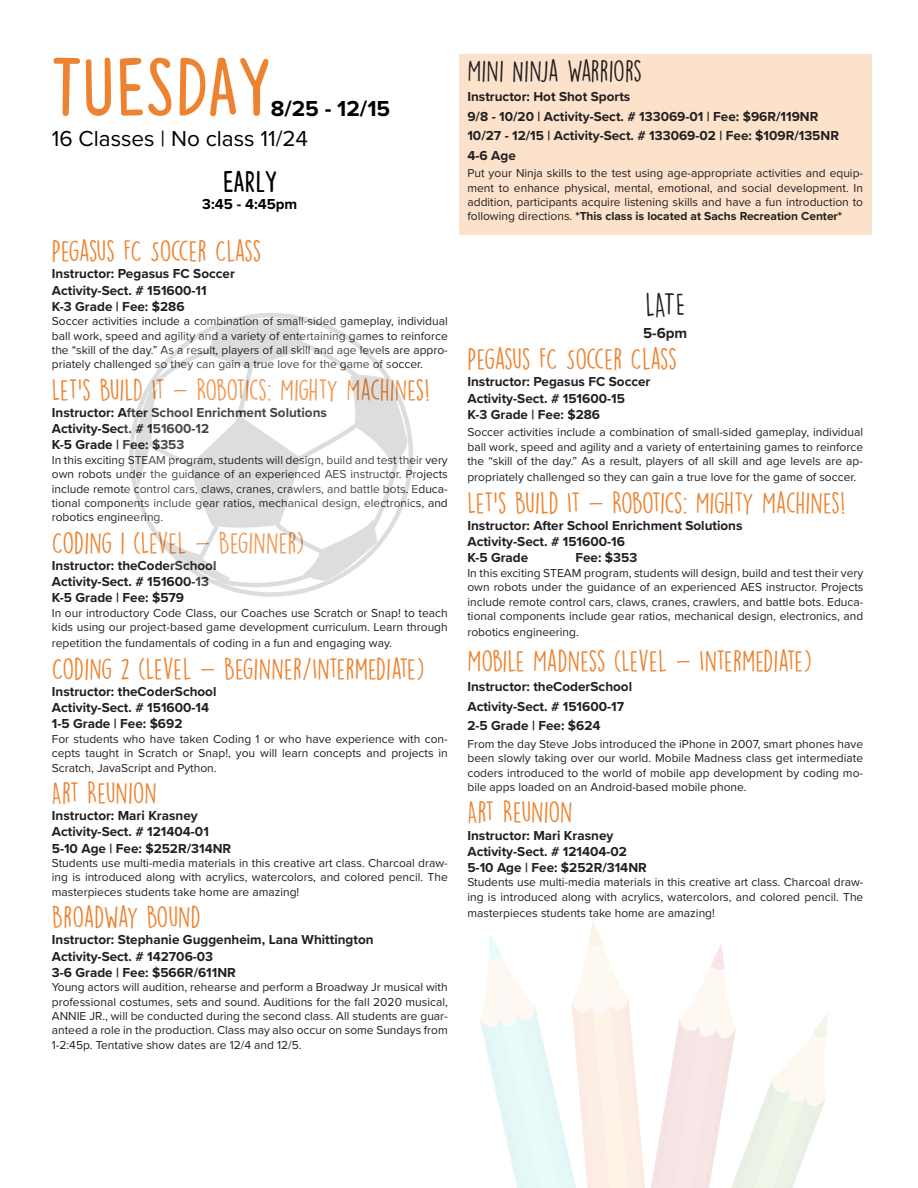
<style>
.page{position:relative;width:918px;height:1188px;background:#fff}
.page>*{position:absolute;margin:0;border:0;box-sizing:border-box;transform-origin:0 0}
.t1{font:82.5px "Congratulations DEMO";color:#ed8330}
.t2{font:30px "Congratulations DEMO";color:#000}
.No_Class_Dates{font:30px "DK Lemon Yellow Sun";color:#231f20}
.No_Class_Dates-2{font:27px "DK Lemon Yellow Sun";letter-spacing:-.02em;color:#ed8330}
.No_Class_Dates-3{font:27px "DK Lemon Yellow Sun";color:#ed8330}
.No_Class_Dates-4{font:27px "DK Lemon Yellow Sun";color:#231f20}
.t3{font:22.5px "Proxima Nova";color:#000}
.t4{font:700 22.5px "Proxima Nova";color:#000}
.t5{font:700 15px "Proxima Nova";color:#000}
.No_Class_Dates-5{font:700 15px "Proxima Nova";color:#231f20}
.No_Class_Dates-6{font:700 13.5px "Proxima Nova";color:#231f20}
.No_Class_Dates-7{font:12px/14.4px "Proxima Nova";color:#231f20;text-align:justify}
.s1{font-weight:700}
</style>
<div class="page">
<div style="left:459px;top:54px;width:413px;height:180px;background:#fce2cb"></div>
<svg style="left:245px;top:418px;width:168px;height:179px"></svg>
<svg style="left:129px;top:313px;width:279px;height:272px"></svg>
<svg style="left:215px;top:338px;width:188px;height:256px"></svg>
<svg style="left:480px;top:920px;width:348px;height:268px"></svg>
<p class="t1" style="left:52px;top:45px;width:220px">TUESDAY</p>
<p class="t4" style="left:271px;top:92px;width:121px">8/25 - 12/15</p>
<p class="t3" style="left:52px;top:122px;width:258px">16 Classes | No class 11/24</p>
<p class="t2" style="left:223px;top:166px;width:56px">EARLY</p>
<p class="t5" style="left:202px;top:192px;width:97px">3:45 - 4:45pm</p>
<p class="No_Class_Dates-2" style="left:52px;top:235px;width:211px">PEGASUS FC SOCCER CLASS</p>
<p class="No_Class_Dates-6" style="left:52px;top:264px;width:185px">Instructor: Pegasus FC Soccer</p>
<p class="No_Class_Dates-6" style="left:52px;top:280px;width:156px">Activity-Sect. # 151600-11</p>
<p class="No_Class_Dates-6" style="left:52px;top:296px;width:134px">K-3 Grade | Fee: $286</p>
<p class="No_Class_Dates-7" style="left:52px;top:313px;width:398px">Soccer activities include a combination of small-sided gameplay, individual ball work, speed and agility and a variety of entertaining games to reinforce the “skill of the day.” As a result, players of all skill and age levels are appro&shy;priately challenged so they can gain a true love for the game of soccer.</p>
<p class="No_Class_Dates-2" style="left:52px;top:373px;width:380px">LET’S BUILD IT - ROBOTICS: MIGHTY MACHINES!</p>
<p class="No_Class_Dates-6" style="left:52px;top:402px;width:277px">Instructor: After School Enrichment Solutions</p>
<p class="No_Class_Dates-6" style="left:52px;top:419px;width:159px">Activity-Sect. # 151600-12</p>
<p class="No_Class_Dates-6" style="left:52px;top:435px;width:134px">K-5 Grade | Fee: $353</p>
<p class="No_Class_Dates-7" style="left:52px;top:452px;width:398px">In this exciting STEAM program, students will design, build and test their very own robots under the guidance of an experienced AES instructor. Projects include remote control cars, claws, cranes, crawlers, and battle bots. Educa&shy;tional components include gear ratios, mechanical design, electronics, and robotics engineering.</p>
<p class="No_Class_Dates-3" style="left:52px;top:526px;width:254px">CODING 1 (LEVEL - BEGINNER)</p>
<p class="No_Class_Dates-6" style="left:52px;top:555px;width:166px">Instructor: theCoderSchool</p>
<p class="No_Class_Dates-6" style="left:52px;top:572px;width:159px">Activity-Sect. # 151600-13</p>
<p class="No_Class_Dates-6" style="left:52px;top:588px;width:134px">K-5 Grade | Fee: $579</p>
<p class="No_Class_Dates-7" style="left:52px;top:605px;width:397px">In our introductory Code Class, our Coaches use Scratch or Snap! to teach kids using our project-based game development curriculum. Learn through</p>
<p class="No_Class_Dates-7" style="left:52px;top:636px;width:342px">repetition the fundamentals of coding in a fun and engaging way.</p>
<p class="No_Class_Dates-3" style="left:52px;top:652px;width:374px">CODING 2 (LEVEL - BEGINNER/INTERMEDIATE)</p>
<p class="No_Class_Dates-6" style="left:52px;top:681px;width:166px">Instructor: theCoderSchool</p>
<p class="No_Class_Dates-6" style="left:52px;top:698px;width:159px">Activity-Sect. # 151600-14</p>
<p class="No_Class_Dates-6" style="left:52px;top:714px;width:132px">1-5 Grade | Fee: $692</p>
<p class="No_Class_Dates-7" style="left:52px;top:731px;width:398px">For students who have taken Coding 1 or who have experience with con&shy;cepts taught in Scratch or Snap!, you will learn concepts and projects in Scratch, JavaScript and Python.</p>
<p class="No_Class_Dates-3" style="left:52px;top:777px;width:107px">ART REUNION</p>
<p class="No_Class_Dates-6" style="left:52px;top:806px;width:147px">Instructor: Mari Krasney</p>
<p class="No_Class_Dates-6" style="left:52px;top:822px;width:159px">Activity-Sect. # 121404-01</p>
<p class="No_Class_Dates-6" style="left:52px;top:838px;width:181px">5-10 Age | Fee: $252R/314NR</p>
<p class="No_Class_Dates-7" style="left:52px;top:855px;width:398px">Students use multi-media materials in this creative art class. Charcoal draw&shy;ing is introduced along with acrylics, watercolors, and colored pencil. The masterpieces students take home are amazing!</p>
<p class="No_Class_Dates-2" style="left:52px;top:901px;width:151px">BROADWAY BOUND</p>
<p class="No_Class_Dates-6" style="left:52px;top:930px;width:323px">Instructor: Stephanie Guggenheim, Lana Whittington</p>
<p class="No_Class_Dates-6" style="left:52px;top:946px;width:163px">Activity-Sect. # 142706-03</p>
<p class="No_Class_Dates-6" style="left:52px;top:962px;width:186px">3-6 Grade | Fee: $566R/611NR</p>
<p class="No_Class_Dates-7" style="left:52px;top:979px;width:398px">Young actors will audition, rehearse and perform a Broadway Jr musical with professional costumes, sets and sound. Auditions for the fall 2020 musical, ANNIE JR., will be conducted during the second class. All students are guar&shy;anteed a role in the production. Class may also occur on some Sundays from 1-2:45p. Tentative show dates are 12/4 and 12/5.</p>
<p class="No_Class_Dates-4" style="left:467px;top:54px;width:176px">MINI NINJA WARRIORS</p>
<p class="No_Class_Dates-6" style="left:467px;top:87px;width:164px">Instructor: Hot Shot Sports</p>
<p class="No_Class_Dates-6" style="left:467px;top:106px;width:352px">9/8 - 10/20 | Activity-Sect. # 133069-01 | Fee: $96R/119NR</p>
<p class="No_Class_Dates-6" style="left:467px;top:126px;width:373px">10/27 - 12/15 | Activity-Sect. # 133069-02 | Fee: $109R/135NR</p>
<p class="No_Class_Dates-6" style="left:467px;top:145px;width:50px">4-6 Age</p>
<p class="No_Class_Dates-7" style="left:467px;top:166px;width:397px">Put your Ninja skills to the test using age-appropriate activities and equip&shy;ment to enhance physical, mental, emotional, and social development. In addition, participants acquire listening skills and have a fun introduction to following directions. <span class="s1">*This class is located at Sachs Recreation Center*</span></p>
<p class="No_Class_Dates" style="left:645px;top:286px;width:41px">LATE</p>
<p class="No_Class_Dates-5" style="left:643px;top:322px;width:46px">5-6pm</p>
<p class="No_Class_Dates-2" style="left:467px;top:343px;width:211px">PEGASUS FC SOCCER CLASS</p>
<p class="No_Class_Dates-6" style="left:467px;top:372px;width:185px">Instructor: Pegasus FC Soccer</p>
<p class="No_Class_Dates-6" style="left:467px;top:388px;width:159px">Activity-Sect. # 151600-15</p>
<p class="No_Class_Dates-6" style="left:467px;top:404px;width:134px">K-3 Grade | Fee: $286</p>
<p class="No_Class_Dates-7" style="left:467px;top:425px;width:397px">Soccer activities include a combination of small-sided gameplay, individual ball work, speed and agility and a variety of entertaining games to reinforce the “skill of the day.” As a result, players of all skill and age levels are ap-</p>
<p class="No_Class_Dates-7" style="left:467px;top:470px;width:390px">propriately challenged so they can gain a true love for the game of soccer.</p>
<p class="No_Class_Dates-2" style="left:467px;top:486px;width:380px">LET’S BUILD IT - ROBOTICS: MIGHTY MACHINES!</p>
<p class="No_Class_Dates-6" style="left:467px;top:515px;width:277px">Instructor: After School Enrichment Solutions</p>
<p class="No_Class_Dates-6" style="left:467px;top:532px;width:159px">Activity-Sect. # 151600-16</p>
<p class="No_Class_Dates-6" style="left:467px;top:548px;width:62px">K-5 Grade</p>
<p class="No_Class_Dates-6" style="left:575px;top:548px;width:63px">Fee: $353</p>
<p class="No_Class_Dates-7" style="left:467px;top:565px;width:398px">In this exciting STEAM program, students will design, build and test their very own robots under the guidance of an experienced AES instructor. Projects include remote control cars, claws, cranes, crawlers, and battle bots. Educa&shy;tional components include gear ratios, mechanical design, electronics, and</p>
<p class="No_Class_Dates-7" style="left:467px;top:625px;width:113px">robotics engineering.</p>
<p class="No_Class_Dates-2" style="left:467px;top:645px;width:346px">MOBILE MADNESS (LEVEL - INTERMEDIATE)</p>
<p class="No_Class_Dates-6" style="left:467px;top:677px;width:166px">Instructor: theCoderSchool</p>
<p class="No_Class_Dates-6" style="left:467px;top:696px;width:158px">Activity-Sect. # 151600-17</p>
<p class="No_Class_Dates-6" style="left:467px;top:716px;width:135px">2-5 Grade | Fee: $624</p>
<p class="No_Class_Dates-7" style="left:467px;top:736px;width:397px">From the day Steve Jobs introduced the iPhone in 2007, smart phones have been slowly taking over our world. Mobile Madness class get intermediate coders introduced to the world of mobile app development by coding mo&shy;bile apps loaded on an Android-based mobile phone.</p>
<p class="No_Class_Dates-3" style="left:467px;top:796px;width:107px">ART REUNION</p>
<p class="No_Class_Dates-6" style="left:467px;top:825px;width:147px">Instructor: Mari Krasney</p>
<p class="No_Class_Dates-6" style="left:467px;top:841px;width:161px">Activity-Sect. # 121404-02</p>
<p class="No_Class_Dates-6" style="left:467px;top:857px;width:181px">5-10 Age | Fee: $252R/314NR</p>
<p class="No_Class_Dates-7" style="left:467px;top:875px;width:398px">Students use multi-media materials in this creative art class. Charcoal draw&shy;ing is introduced along with acrylics, watercolors, and colored pencil. The</p>
<p class="No_Class_Dates-7" style="left:467px;top:905px;width:249px">masterpieces students take home are amazing!</p>
</div>
